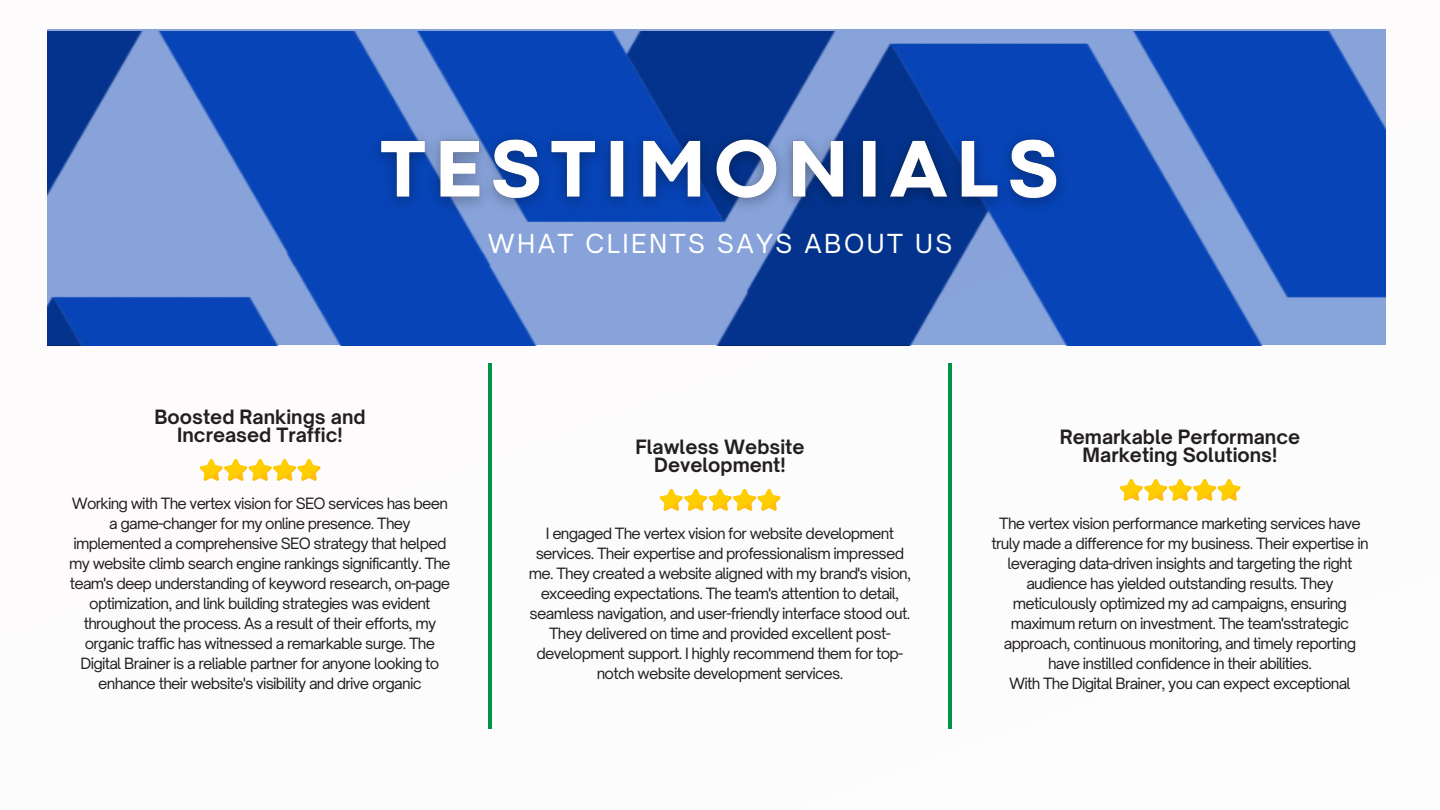
<style>
.page{position:relative;width:1440px;height:810px;background:#fff}
.page>*{position:absolute;margin:0;border:0;box-sizing:border-box;transform-origin:0 0}
.t1{font:25.1px "Open Sauce One";letter-spacing:.1em;color:#fff}
.t2{font:700 18.9px/18.5px "Open Sauce One";color:#231f20;text-align:center}
.t3{font:14.9px/20px "Open Sauce One";letter-spacing:-.05em;color:#231f20;text-align:center}
</style>
<div class="page">
<hr style="left:488px;top:364px;width:4px;height:365px;background:#009245">
<hr style="left:948px;top:364px;width:4px;height:365px;background:#009245">
<svg style="left:47px;top:29px;width:1339px;height:316px;fill:#0744b7"></svg>
<img style="left:361px;top:122px;width:716px;height:101px">
<svg style="left:659px;top:489px;width:122px;height:22px"></svg>
<svg style="left:199px;top:459px;width:122px;height:22px"></svg>
<svg style="left:1119px;top:479px;width:122px;height:22px"></svg>
<h1 class="t1" style="left:488px;top:228px;width:466px">WHAT CLIENTS SAYS ABOUT US</h1>
<p class="t2" style="left:154px;top:407px;width:213px">Boosted Rankings and<br>Increased Traffic!</p>
<p class="t3" style="left:69px;top:493px;width:383px">Working with The vertex vision for SEO services has been a game-changer for my online presence. They implemented a comprehensive SEO strategy that helped my website climb search engine rankings significantly. The team's deep understanding of keyword research, on-page optimization, and link building strategies was evident throughout the process. As a result of their efforts, my organic traffic has witnessed a remarkable surge. The Digital Brainer is a reliable partner for anyone looking to enhance their website's visibility and drive organic</p>
<p class="t2" style="left:635px;top:437px;width:171px">Flawless Website<br>Development!</p>
<p class="t3" style="left:529px;top:523px;width:384px">I engaged The vertex vision for website development services. Their expertise and professionalism impressed me. They created a website aligned with my brand's vision, exceeding expectations. The team's attention to detail, seamless navigation, and user-friendly interface stood out.<br>They delivered on time and provided excellent post&shy;development support. I highly recommend them for top&shy;notch website development services.</p>
<p class="t2" style="left:1060px;top:427px;width:242px">Remarkable Performance<br>Marketing Solutions!</p>
<p class="t3" style="left:991px;top:513px;width:379px">The vertex vision performance marketing services have truly made a difference for my business. Their expertise in leveraging data-driven insights and targeting the right audience has yielded outstanding results. They meticulously optimized my ad campaigns, ensuring maximum return on investment. The team'sstrategic approach, continuous monitoring, and timely reporting have instilled confidence in their abilities.<br>With The Digital Brainer, you can expect exceptional</p>
</div>
